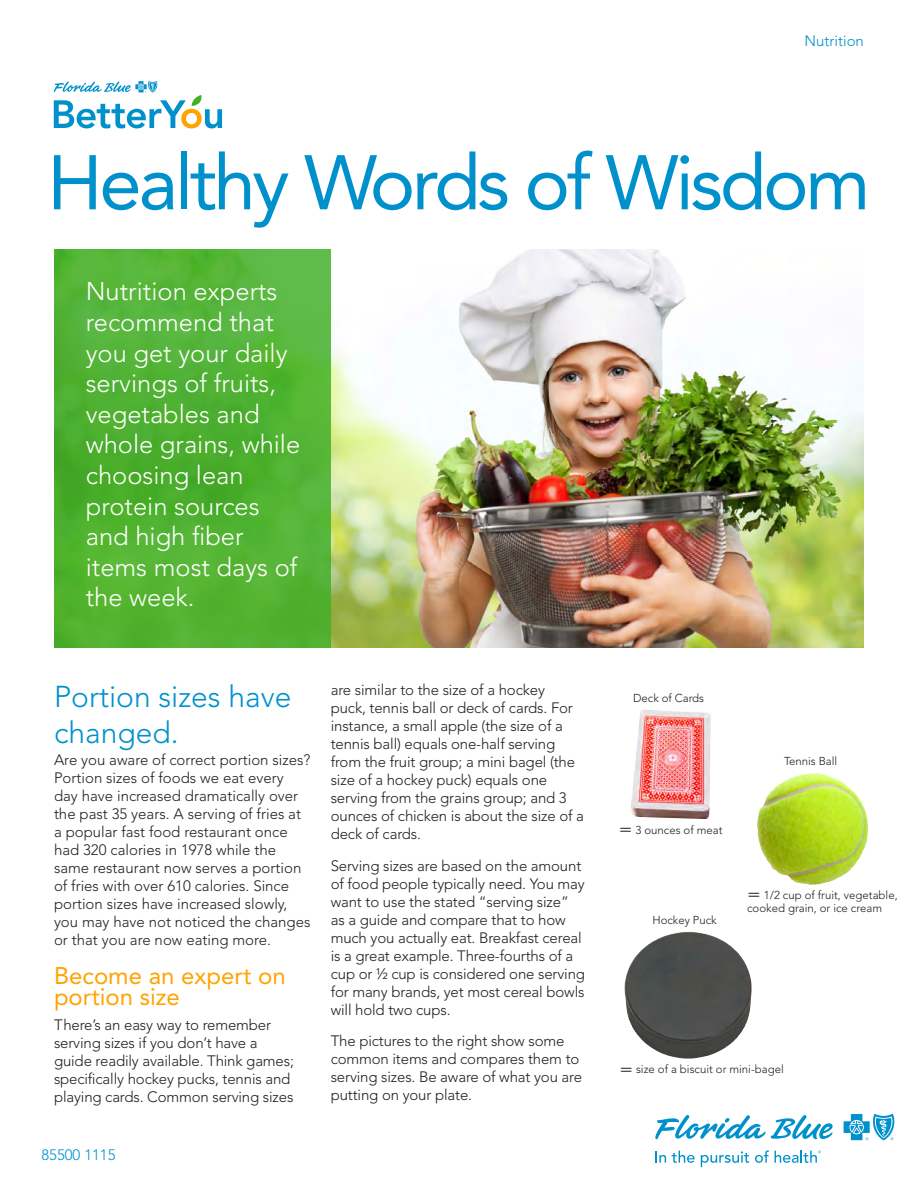
<style>
.page{position:relative;width:918px;height:1188px;background:#fff}
.page>*{position:absolute;margin:0;border:0;box-sizing:border-box;transform-origin:0 0}
.t1{font:76.5px "Avenir LT Std";letter-spacing:-.045em;color:#0091cc}
.Heading_2{font:300 30px/36px "Avenir LT Std";color:#0091cc}
.t2{font:300 25.5px/30.6px "Avenir LT Std";color:#fff}
.Heading_3{font:24px/21px "Avenir LT Std";color:#ffa300}
.drop_cap{font:300 15px/18px "Avenir LT Std";letter-spacing:-.01em;color:#231f20}
.body{font:300 15px/18px "Avenir LT Std";letter-spacing:-.01em;color:#231f20}
.Heading_2-2{font:300 15px/18px "Avenir LT Std";color:#231f20}
.t3{font:300 15px "Avenir LT Std";color:#0091cc}
.body-2{font:300 11.4px/13.6px "Avenir LT Std";color:#231f20}
.s1{font-size:20.55px}
</style>
<div class="page">
<svg style="left:655px;top:1151px;width:11px;height:12px"></svg>
<svg style="left:672px;top:1151px;width:23px;height:12px"></svg>
<svg style="left:701px;top:1151px;width:48px;height:16px"></svg>
<svg style="left:755px;top:1150px;width:14px;height:13px"></svg>
<svg style="left:655px;top:1115px;width:178px;height:25px"></svg>
<svg style="left:844px;top:1114px;width:51px;height:26px"></svg>
<svg style="left:775px;top:1151px;width:46px;height:12px"></svg>
<svg style="left:54px;top:81px;width:168px;height:47px"></svg>
<img style="left:331px;top:249px;width:533px;height:399px">
<svg style="left:54px;top:249px;width:277px;height:399px;background:#51b333"></svg>
<img style="left:757px;top:773px;width:111px;height:112px">
<img style="left:631px;top:710px;width:80px;height:109px">
<img style="left:624px;top:932px;width:128px;height:127px">
<p class="t3" style="left:805px;top:32px;width:61px">Nutrition</p>
<h1 class="t1" style="left:47px;top:138px;width:825px">Healthy Words of Wisdom</h1>
<p class="t2" style="left:86px;top:276px;width:216px">Nutrition experts recommend that you get your daily servings of fruits, vegetables and whole grains, while choosing lean protein sources and high fiber items most days of the week.</p>
<p class="Heading_2" style="left:54px;top:678px;width:239px">Portion sizes have changed.</p>
<p class="Heading_2-2" style="left:54px;top:751px;width:258px">Are you aware of correct portion sizes?<br>Portion sizes of foods we eat every day have increased dramatically over the past 35 years. A serving of fries at a popular fast food restaurant once had 320 calories in 1978 while the same restaurant now serves a portion of fries with over 610 calories. Since portion sizes have increased slowly, you may have not noticed the changes or that you are now eating more.</p>
<p class="Heading_3" style="left:54px;top:965px;width:233px">Become an expert on portion size</p>
<p class="drop_cap" style="left:54px;top:1016px;width:241px">There’s an easy way to remember serving sizes if you don’t have a guide readily available. Think games; specifically hockey pucks, tennis and playing cards. Common serving sizes</p>
<p class="t3" style="left:41px;top:1146px;width:76px">85500 1115</p>
<p class="drop_cap" style="left:331px;top:681px;width:255px">are similar to the size of a hockey<br>puck, tennis ball or deck of cards. For instance, a small apple (the size of a tennis ball) equals one-half serving from the fruit group; a mini bagel (the size of a hockey puck) equals one serving from the grains group; and 3 ounces of chicken is about the size of a deck of cards.</p>
<p class="body" style="left:331px;top:857px;width:256px">Serving sizes are based on the amount of food people typically need. You may want to use the stated “serving size” as a guide and compare that to how much you actually eat. Breakfast cereal is a great example. Three-fourths of a cup or ½ cup is considered one serving for many brands, yet most cereal bowls will hold two cups.</p>
<p class="body" style="left:331px;top:1032px;width:253px">The pictures to the right show some common items and compares them to serving sizes. Be aware of what you are putting on your plate.</p>
<p class="body-2" style="left:633px;top:691px;width:72px">Deck of Cards</p>
<p class="body-2" style="left:619px;top:823px;width:105px"><span class="s1">=</span> 3 ounces of meat</p>
<p class="body-2" style="left:653px;top:913px;width:66px">Hockey Puck</p>
<p class="body-2" style="left:784px;top:754px;width:55px">Tennis Ball</p>
<p class="body-2" style="left:747px;top:888px;width:152px"><span class="s1">=</span> 1/2 cup of fruit, vegetable, cooked grain, or ice cream</p>
<p class="body-2" style="left:619px;top:1063px;width:166px"><span class="s1">=</span> size of a biscuit or mini-bagel</p>
</div>
